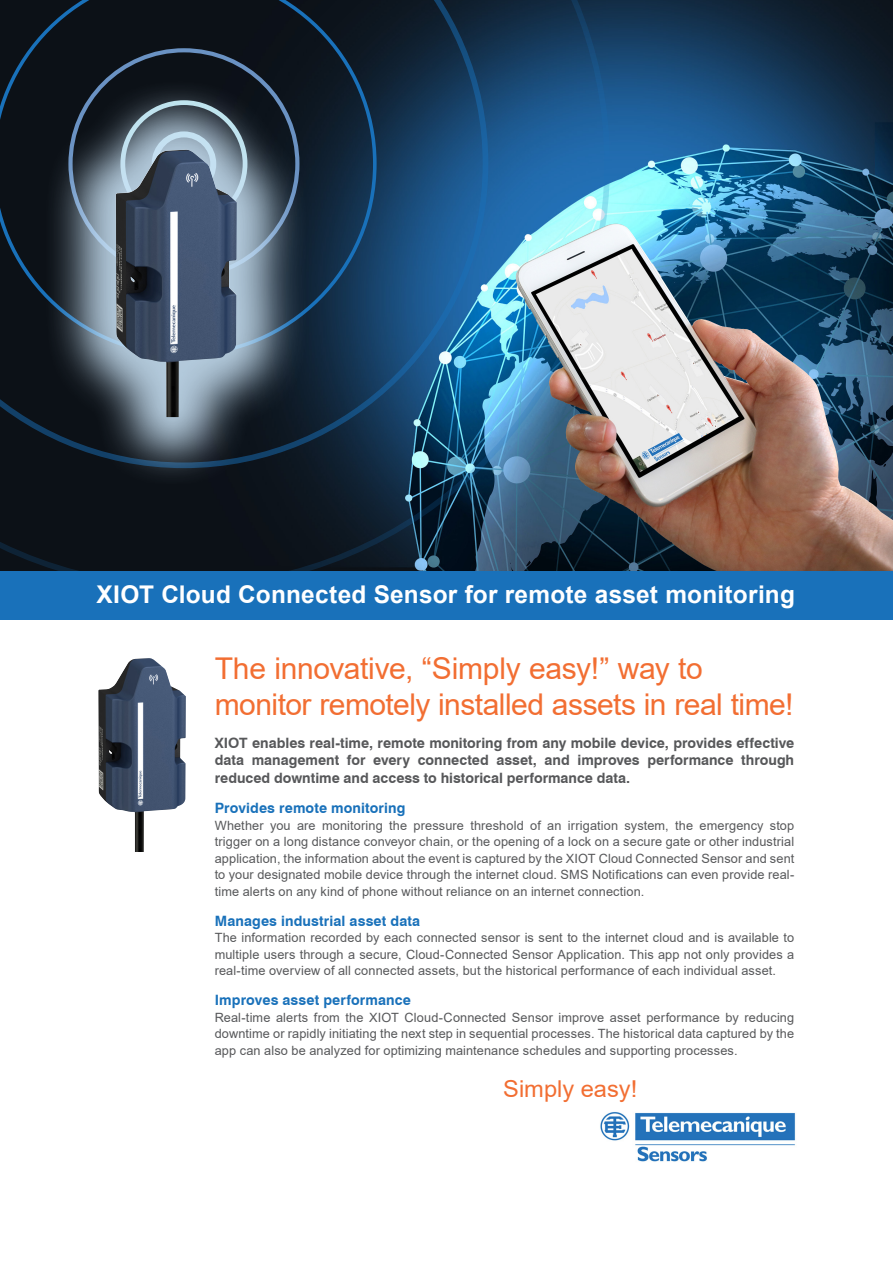
<style>
.page{position:relative;width:893px;height:1263px;background:#fff}
.page>*{position:absolute;margin:0;border:0;box-sizing:border-box;transform-origin:0 0}
.t1{font:30px/36px "Arial";letter-spacing:-.015em;color:#f26e32}
.t2{font:700 24.45px "Arial";letter-spacing:.01em;color:#fff}
.t3{font:23.25px "Arial";color:#f26e32}
.t4{font:700 14.25px/17.7px "Swiss 721 BT";color:#57585a;text-align:justify}
.t5{font:700 14.25px "Swiss 721 BT";letter-spacing:.01em;color:#1971ba}
.t6{font:12.75px/16.5px "Arial";letter-spacing:.01em;color:#57585a;text-align:justify}
</style>
<div class="page">
<img style="left:610px;top:0;width:283px;height:224px">
<img style="left:600px;top:1112px;width:196px;height:50px">
<svg style="left:0;top:0;width:610px;height:571px;background:#173651"></svg>
<div style="left:43px;top:78px;width:266px;height:411px;background:#c7e0f3;opacity:.9"></div>
<img style="left:116px;top:150px;width:121px;height:267px">
<img style="left:98px;top:658px;width:88px;height:194px">
<img style="left:514px;top:224px;width:379px;height:347px">
<div style="left:0;top:571px;width:893px;height:49px;background:#1971ba"></div>
<h2 class="t2" style="left:97px;top:577px;width:700px">XIOT Cloud Connected Sensor for remote asset monitoring</h2>
<h1 class="t1" style="left:215px;top:650px;width:580px">The innovative, “Simply easy!” way to monitor remotely installed assets in real time!</h1>
<p class="t4" style="left:215px;top:734px;width:581px">XIOT enables real-time, remote monitoring from any mobile device, provides effective data management for every connected asset, and improves performance through reduced downtime and access to historical performance data.</p>
<p class="t5" style="left:215px;top:800px;width:192px">Provides remote monitoring</p>
<p class="t6" style="left:215px;top:817px;width:581px">Whether you are monitoring the pressure threshold of an irrigation system, the emergency stop trigger on a long distance conveyor chain, or the opening of a lock on a secure gate or other industrial application, the information about the event is captured by the XIOT Cloud Connected Sensor and sent to your designated mobile device through the internet cloud. SMS Notifications can even provide real&shy;time alerts on any kind of phone without reliance on an internet connection.</p>
<p class="t5" style="left:215px;top:912px;width:207px">Manages industrial asset data</p>
<p class="t6" style="left:215px;top:930px;width:581px">The information recorded by each connected sensor is sent to the internet cloud and is available to multiple users through a secure, Cloud-Connected Sensor Application. This app not only provides a real-time overview of all connected assets, but the historical performance of each individual asset.</p>
<p class="t5" style="left:215px;top:992px;width:198px">Improves asset performance</p>
<p class="t6" style="left:215px;top:1009px;width:581px">Real-time alerts from the XIOT Cloud-Connected Sensor improve asset performance by reducing downtime or rapidly initiating the next step in sequential processes. The historical data captured by the app can also be analyzed for optimizing maintenance schedules and supporting processes.</p>
<h3 class="t3" style="left:503px;top:1073px;width:135px">Simply easy!</h3>
</div>
